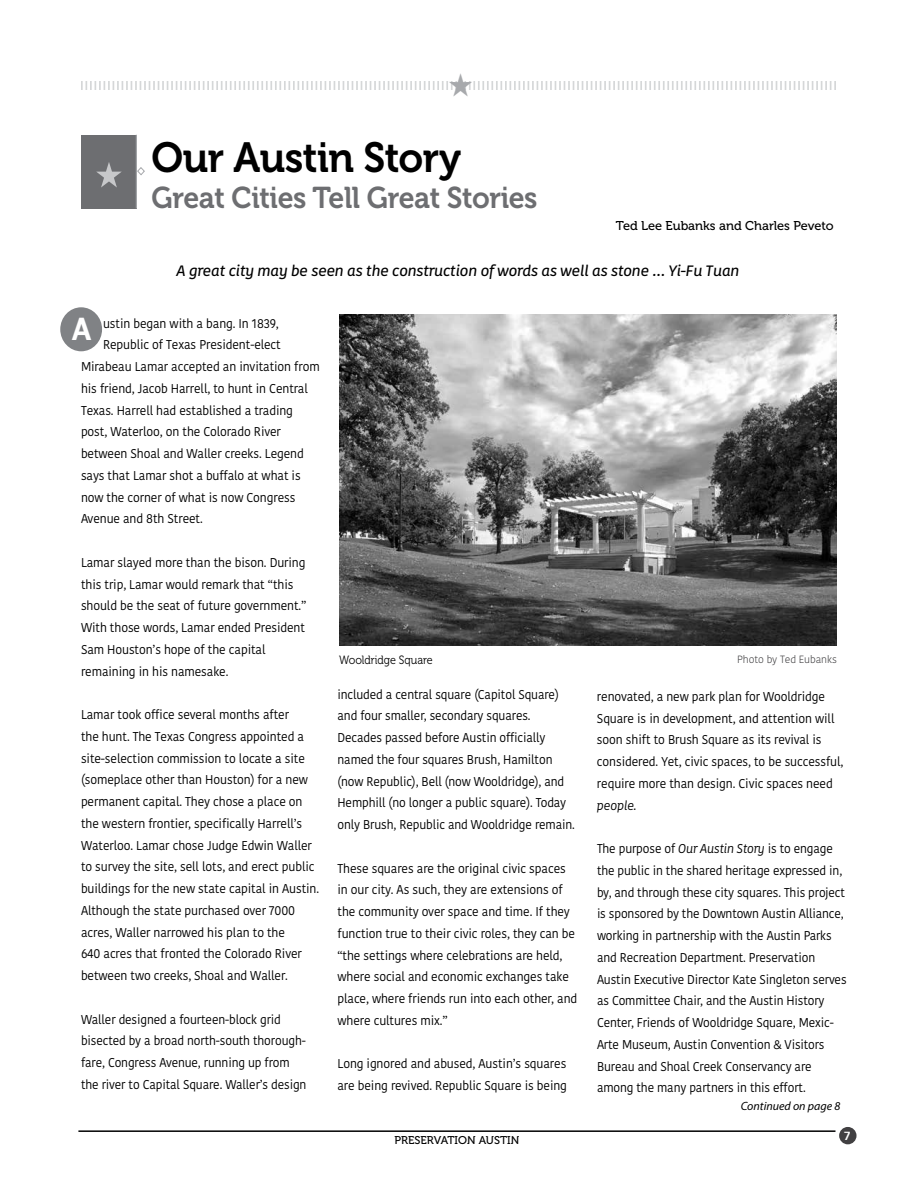
<style>
.page{position:relative;width:918px;height:1188px;background:#fff}
.page>*{position:absolute;margin:0;border:0;box-sizing:border-box;transform-origin:0 0}
.t1{font:42px "Museo 700";letter-spacing:-.015em;color:#000;scale:.95 1}
.t2{font:30px "Museo 700";letter-spacing:-.015em;color:#6d6e71;scale:.95 1}
.t3{font:700 30px "Benton Sans";color:#fff;scale:.95 1}
.t4{font:italic 600 15px "Kohinoor";letter-spacing:-.01em;color:#000}
.t5{font:12.75px/21.8px "Kohinoor";letter-spacing:-.01em;color:#000;scale:.95 1}
.t6{font:12.75px/21.8px "Kohinoor";letter-spacing:-.01em;color:#000;scale:.94 1}
.t7{font:12.75px "Museo 500";color:#000}
.t8{font:italic 12.75px "Kohinoor";letter-spacing:-.01em;color:#000;scale:.95 1}
.t9{font:italic 12px "Myriad Pro";color:#000}
.t10{font:12px "Museo 300";color:#000;scale:.9 1}
.t11{font:12px "Humanist 777 BT Bold B";color:#fff}
.t12{font:11.25px "Museo 500";color:#000}
.t13{font:300 10.5px "Kohinoor";letter-spacing:-.01em;color:#414042}
.s1{font-style:italic}
</style>
<div class="page">
<div style="left:839px;top:1127px;width:18px;height:17px;background:#414042;border-radius:50%"></div>
<hr style="left:78px;top:1130px;width:758px;height:2px;background:#000">
<div style="left:81px;top:135px;width:56px;height:73px;background:#6d6e71"></div>
<hr style="left:136px;top:135px;width:1px;height:73px;background:#a7a9ac">
<svg style="left:137px;top:167px;width:8px;height:8px"></svg>
<svg style="left:96px;top:162px;width:26px;height:26px"></svg>
<div style="left:60px;top:307px;width:42px;height:44px;background:#808285;border-radius:50%"></div>
<img style="left:339px;top:314px;width:498px;height:332px">
<svg style="left:81px;top:81px;width:755px;height:9px"></svg>
<h1 class="t1" style="left:152px;top:134px;width:327px">Our Austin Story</h1>
<h2 class="t2" style="left:152px;top:181px;width:408px">Great Cities Tell Great Stories</h2>
<p class="t7" style="left:616px;top:218px;width:219px">Ted Lee Eubanks and Charles Peveto</p>
<p class="t4" style="left:176px;top:261px;width:565px">A great city may be seen as the construction of words as well as stone … Yi-Fu Tuan</p>
<p class="t5" style="left:103px;top:312px;width:187px">ustin began with a bang. In 1839,</p>
<p class="t5" style="left:103px;top:334px;width:189px">Republic of Texas President-elect</p>
<p class="t5" style="left:81px;top:356px;width:253px">Mirabeau Lamar accepted an invitation from</p>
<p class="t5" style="left:81px;top:378px;width:240px">his friend, Jacob Harrell, to hunt in Central</p>
<p class="t5" style="left:81px;top:399px;width:225px">Texas. Harrell had established a trading</p>
<p class="t5" style="left:81px;top:421px;width:212px">post, Waterloo, on the Colorado River</p>
<p class="t5" style="left:81px;top:443px;width:236px">between Shoal and Waller creeks. Legend</p>
<p class="t5" style="left:81px;top:465px;width:233px">says that Lamar shot a buffalo at what is</p>
<p class="t5" style="left:81px;top:487px;width:227px">now the corner of what is now Congress</p>
<p class="t5" style="left:81px;top:508px;width:130px">Avenue and 8th Street.</p>
<p class="t5" style="left:81px;top:552px;width:239px">Lamar slayed more than the bison. During this trip, Lamar would remark that “this should be the seat of future government.” With those words, Lamar ended President Sam Houston’s hope of the capital remaining in his namesake.</p>
<p class="t5" style="left:81px;top:704px;width:252px">Lamar took office several months after<br>the hunt. The Texas Congress appointed a site-selection commission to locate a site (someplace other than Houston) for a new permanent capital. They chose a place on the western frontier, specifically Harrell’s Waterloo. Lamar chose Judge Edwin Waller to survey the site, sell lots, and erect public buildings for the new state capital in Austin.<br>Although the state purchased over 7000 acres, Waller narrowed his plan to the<br>640 acres that fronted the Colorado River between two creeks, Shoal and Waller.</p>
<p class="t6" style="left:81px;top:1008px;width:241px">Waller designed a fourteen-block grid bisected by a broad north-south thorough&shy;fare, Congress Avenue, running up from the river to Capital Square. Waller’s design</p>
<h2 class="t3" style="left:71px;top:311px;width:23px">A</h2>
<p class="t10" style="left:339px;top:653px;width:106px">Wooldridge Square</p>
<p class="t13" style="left:737px;top:653px;width:101px">Photo by Ted Eubanks</p>
<p class="t6" style="left:338px;top:684px;width:254px">included a central square (Capitol Square) and four smaller, secondary squares.<br>Decades passed before Austin officially named the four squares Brush, Hamilton (now Republic), Bell (now Wooldridge), and Hemphill (no longer a public square). Today only Brush, Republic and Wooldridge remain.</p>
<p class="t5" style="left:338px;top:858px;width:254px">These squares are the original civic spaces in our city. As such, they are extensions of the community over space and time. If they function true to their civic roles, they can be “the settings where celebrations are held, where social and economic exchanges take place, where friends run into each other, and where cultures mix.”</p>
<p class="t5" style="left:338px;top:1053px;width:243px">Long ignored and abused, Austin’s squares are being revived. Republic Square is being</p>
<p class="t12" style="left:394px;top:1134px;width:47px">PRESERVATIO</p>
<p class="t12" style="left:467px;top:1134px;width:54px">N AUSTIN</p>
<p class="t5" style="left:597px;top:686px;width:261px">renovated, a new park plan for Wooldridge Square is in development, and attention will soon shift to Brush Square as its revival is considered. Yet, civic spaces, to be successful, require more than design. Civic spaces need</p>
<p class="t8" style="left:597px;top:797px;width:43px">people.</p>
<p class="t6" style="left:597px;top:838px;width:267px">The purpose of <span class="s1">Our Austin Story</span> is to engage the public in the shared heritage expressed in, by, and through these city squares. This project is sponsored by the Downtown Austin Alliance, working in partnership with the Austin Parks and Recreation Department. Preservation Austin Executive Director Kate Singleton serves as Committee Chair, and the Austin History Center, Friends of Wooldridge Square, Mexic-Arte Museum, Austin Convention &amp; Visitors Bureau and Shoal Creek Conservancy are among the many partners in this effort.</p>
<p class="t9" style="left:741px;top:1099px;width:101px">Continued on page 8</p>
<p class="t11" style="left:844px;top:1128px;width:9px">7</p>
</div>
